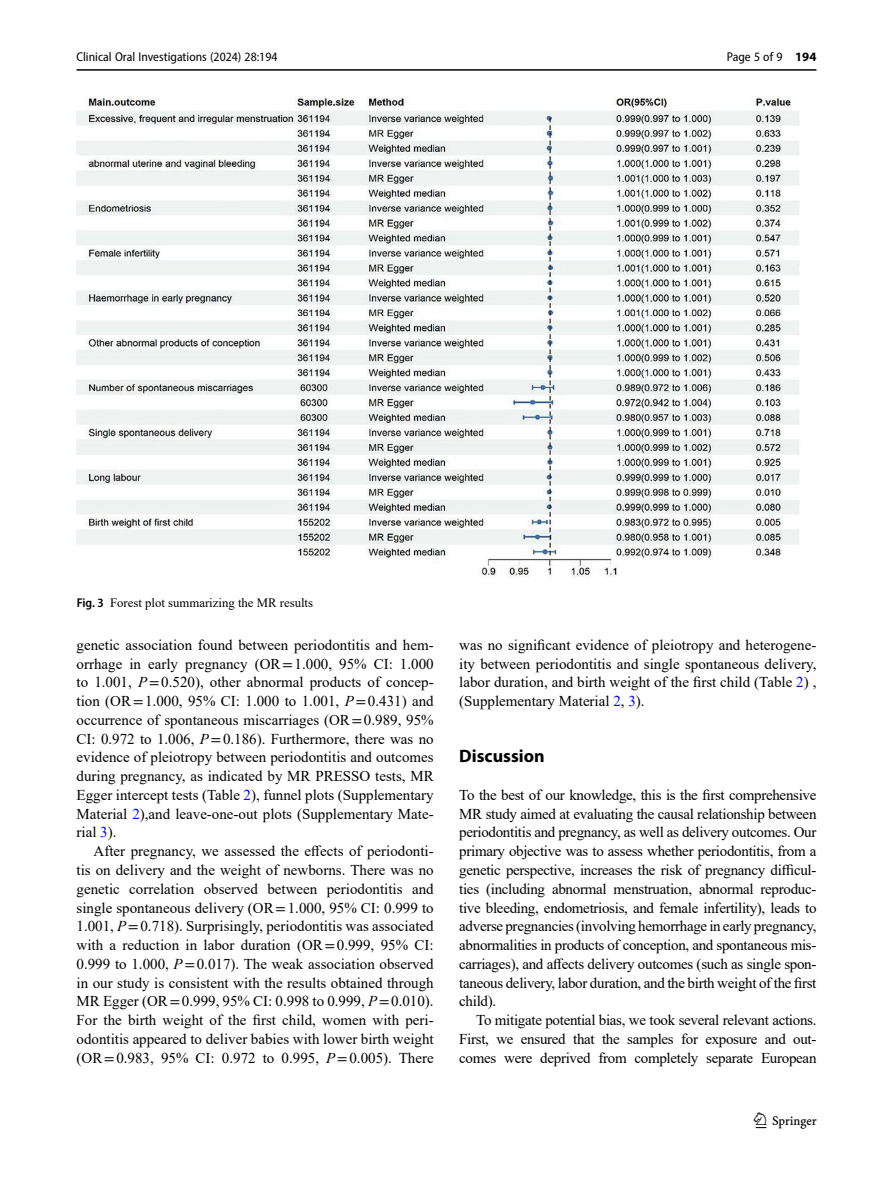
<style>
.page{position:relative;width:893px;height:1187px;background:#fff}
.page>*{position:absolute;margin:0;border:0;box-sizing:border-box;transform-origin:0 0}
.t1{font:22.5px "Springnew";color:#000}
.Head_1{font:700 18px "Myriad Pro";color:#000}
.Body_Text_Indent{font:15px/18.8px "Times New Roman";color:#000;text-align:justify}
.Body_Text{font:15px/18.8px "Times New Roman";letter-spacing:-.02em;color:#000;text-align:justify}
.t2{font:semi-condensed 12.75px "Myriad Pro";color:#000}
.Figure_Caption{font:12.75px "Times New Roman";color:#000}
.s1{font-weight:700;font-stretch:normal}
.s2{font-family:"Myriad Pro";font-weight:600;font-stretch:semi-condensed}
.s3{font-family:"STIX"}
.s4{font-style:italic}
.s5{color:#00f}
</style>
<div class="page">
<hr style="left:77px;top:69px;width:739px;height:2px;background:#000">
<img style="left:77px;top:96px;width:723px;height:482px">
<p class="t2" style="left:77px;top:49px;width:202px">Clinical Oral Investigations (2024) 28:194</p>
<p class="t2" style="left:727px;top:49px;width:91px">Page 5 of 9 <span class="s1">194</span></p>
<p class="Figure_Caption" style="left:77px;top:593px;width:238px"><span class="s2">Fig. 3</span> Forest plot summarizing the MR results</p>
<p class="Body_Text_Indent" style="left:77px;top:635px;width:359px">genetic association found between periodontitis and hem&shy;orrhage in early pregnancy (OR<span class="s3">=</span>1.000, 95% CI: 1.000 to 1.001, <span class="s4">P</span><span class="s3">=</span>0.520), other abnormal products of concep&shy;tion (OR<span class="s3">=</span>1.000, 95% CI: 1.000 to 1.001, <span class="s4">P</span><span class="s3">=</span>0.431) and occurrence of spontaneous miscarriages (OR<span class="s3">=</span>0.989, 95% CI: 0.972 to 1.006, <span class="s4">P</span><span class="s3">=</span>0.186). Furthermore, there was no evidence of pleiotropy between periodontitis and outcomes during pregnancy, as indicated by MR PRESSO tests, MR Egger intercept tests (Table <span class="s5">2</span>), funnel plots (Supplementary Material <span class="s5">2</span>),and leave-one-out plots (Supplementary Mate&shy;rial <span class="s5">3</span>).</p>
<p class="Body_Text_Indent" style="left:77px;top:841px;width:359px;text-indent:17px">After pregnancy, we assessed the effects of periodonti&shy;tis on delivery and the weight of newborns. There was no genetic correlation observed between periodontitis and single spontaneous delivery (OR<span class="s3">=</span>1.000, 95% CI: 0.999 to 1.001, <span class="s4">P</span><span class="s3">=</span>0.718). Surprisingly, periodontitis was associated with a reduction in labor duration (OR<span class="s3">=</span>0.999, 95% CI:<br>0.999 to 1.000, <span class="s4">P</span><span class="s3">=</span>0.017). The weak association observed in our study is consistent with the results obtained through MR Egger (OR<span class="s3">=</span>0.999, 95% CI: 0.998 to 0.999, <span class="s4">P</span><span class="s3">=</span>0.010).<br>For the birth weight of the first child, women with peri&shy;odontitis appeared to deliver babies with lower birth weight (OR<span class="s3">=</span>0.983, 95% CI: 0.972 to 0.995, <span class="s4">P</span><span class="s3">=</span>0.005). There</p>
<p class="Body_Text_Indent" style="left:459px;top:635px;width:359px">was no significant evidence of pleiotropy and heterogene&shy;ity between periodontitis and single spontaneous delivery, labor duration, and birth weight of the first child (Table <span class="s5">2</span>) , (Supplementary Material <span class="s5">2</span>, <span class="s5">3</span>).</p>
<p class="Head_1" style="left:459px;top:744px;width:87px">Discussion</p>
<p class="Body_Text" style="left:459px;top:785px;width:359px">To the best of our knowledge, this is the first comprehensive MR study aimed at evaluating the causal relationship between periodontitis and pregnancy, as well as delivery outcomes. Our primary objective was to assess whether periodontitis, from a genetic perspective, increases the risk of pregnancy difficul&shy;ties (including abnormal menstruation, abnormal reproduc&shy;tive bleeding, endometriosis, and female infertility), leads to adverse pregnancies (involving hemorrhage in early pregnancy, abnormalities in products of conception, and spontaneous mis&shy;carriages), and affects delivery outcomes (such as single spon&shy;taneous delivery, labor duration, and the birth weight of the first child).</p>
<p class="Body_Text_Indent" style="left:459px;top:1010px;width:359px;text-indent:17px">To mitigate potential bias, we took several relevant actions.<br>First, we ensured that the samples for exposure and out&shy;comes were deprived from completely separate European</p>
<h1 class="t1" style="left:756px;top:1107px;width:63px">1 3</h1>
</div>
